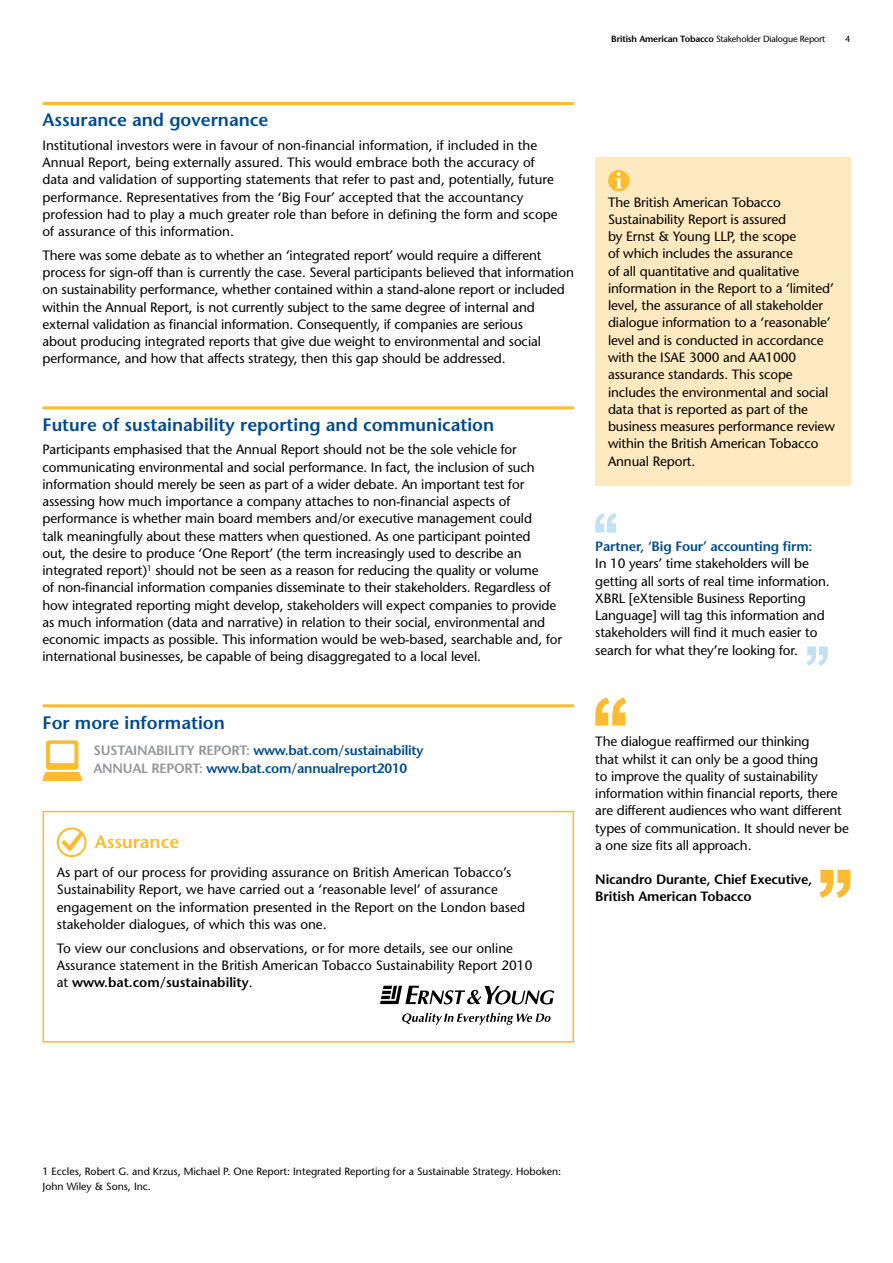
<style>
.page{position:relative;width:893px;height:1263px;background:#fff}
.page>*{position:absolute;margin:0;border:0;box-sizing:border-box;transform-origin:0 0}
.t1{font:600 18px "Stone Sans";color:#004b8d}
.t2{font:600 18px "Stone Sans";color:#fdbb30}
.t3{font:13.5px/17.2px "Stone Sans";letter-spacing:-.01em;color:#000}
.t4{font:600 13.5px "Stone Sans";letter-spacing:-.02em;color:#004b8d}
.t5{font:600 13.5px/17.2px "Stone Sans";letter-spacing:-.01em;color:#000}
.t6{font:600 13.5px "Stone Sans";letter-spacing:-.02em;color:#939598}
.t7{font:10.5px/15px "Stone Sans";color:#000}
.t8{font:9px "Stone Sans";letter-spacing:-.02em;color:#000}
.s1{font-weight:600}
.s2{color:#939598}
</style>
<div class="page">
<hr style="left:43px;top:102px;width:531px;height:3px;background:#fdbb30">
<hr style="left:43px;top:406px;width:531px;height:3px;background:#fdbb30">
<hr style="left:43px;top:704px;width:531px;height:3px;background:#fdbb30">
<div style="left:595px;top:157px;width:255px;height:329px;background:#ffe9c0"></div>
<div style="left:608px;top:170px;width:21px;height:21px;background:#fdbb30;border-radius:50%"></div>
<svg style="left:616px;top:172px;width:6px;height:16px"></svg>
<svg style="left:595px;top:513px;width:22px;height:19px"></svg>
<svg style="left:806px;top:646px;width:22px;height:20px"></svg>
<svg style="left:595px;top:697px;width:31px;height:28px"></svg>
<svg style="left:819px;top:870px;width:31px;height:28px"></svg>
<svg style="left:46px;top:740px;width:32px;height:30px"></svg>
<div style="left:50px;top:744px;width:24px;height:19px;background:#fff;border-radius:2px"></div>
<svg style="left:42px;top:772px;width:41px;height:9px"></svg>
<svg style="left:57px;top:827px;width:30px;height:30px"></svg>
<div style="left:43px;top:811px;width:531px;height:231px;border:2px solid #fdbb30"></div>
<svg style="left:380px;top:986px;width:174px;height:18px"></svg>
<svg style="left:402px;top:1013px;width:149px;height:12px"></svg>
<p class="t8" style="left:611px;top:33px;width:215px"><span class="s1">British American Tobacco</span> Stakeholder Dialogue Report</p>
<p class="t8" style="left:845px;top:33px;width:7px">4</p>
<h1 class="t1" style="left:43px;top:109px;width:227px">Assurance and governance</h1>
<p class="t3" style="left:43px;top:137px;width:517px">Institutional investors were in favour of non-financial information, if included in the Annual Report, being externally assured. This would embrace both the accuracy of data and validation of supporting statements that refer to past and, potentially, future performance. Representatives from the ‘Big Four’ accepted that the accountancy profession had to play a much greater role than before in defining the form and scope of assurance of this information.</p>
<p class="t3" style="left:43px;top:247px;width:533px">There was some debate as to whether an ‘integrated report’ would require a different process for sign-off than is currently the case. Several participants believed that information on sustainability performance, whether contained within a stand-alone report or included within the Annual Report, is not currently subject to the same degree of internal and external validation as financial information. Consequently, if companies are serious<br>about producing integrated reports that give due weight to environmental and social performance, and how that affects strategy, then this gap should be addressed.</p>
<h1 class="t1" style="left:43px;top:413px;width:453px">Future of sustainability reporting and communication</h1>
<p class="t3" style="left:43px;top:441px;width:521px">Participants emphasised that the Annual Report should not be the sole vehicle for communicating environmental and social performance. In fact, the inclusion of such information should merely be seen as part of a wider debate. An important test for assessing how much importance a company attaches to non-financial aspects of performance is whether main board members and/or executive management could<br>talk meaningfully about these matters when questioned. As one participant pointed<br>out, the desire to produce ‘One Report’ (the term increasingly used to describe an integrated report)<sup>1</sup> should not be seen as a reason for reducing the quality or volume<br>of non-financial information companies disseminate to their stakeholders. Regardless of how integrated reporting might develop, stakeholders will expect companies to provide as much information (data and narrative) in relation to their social, environmental and economic impacts as possible. This information would be web-based, searchable and, for international businesses, be capable of being disaggregated to a local level.</p>
<h1 class="t1" style="left:43px;top:711px;width:184px">For more information</h1>
<p class="t6" style="left:94px;top:742px;width:9px">sustainabilit</p>
<p class="t6" style="left:187px;top:742px;width:21px">y report</p>
<p class="t4" style="left:246px;top:742px;width:179px"><span class="s2">:</span> www.bat.com/sustainability</p>
<p class="t6" style="left:94px;top:760px;width:67px">ANNUAL report</p>
<p class="t4" style="left:199px;top:760px;width:209px"><span class="s2">:</span> www.bat.com/annualreport2010</p>
<h1 class="t2" style="left:95px;top:830px;width:86px">Assurance</h1>
<p class="t3" style="left:57px;top:864px;width:470px">As part of our process for providing assurance on British American Tobacco’s Sustainability Report, we have carried out a ‘reasonable level’ of assurance engagement on the information presented in the Report on the London based stakeholder dialogues, of which this was one.</p>
<p class="t3" style="left:57px;top:939px;width:477px">To view our conclusions and observations, or for more details, see our online<br>Assurance statement in the British American Tobacco Sustainability Report 2010 at <span class="s1">www.bat.com/sustainability</span>.</p>
<p class="t3" style="left:608px;top:193px;width:228px">The British American Tobacco Sustainability Report is assured<br>by Ernst &amp; Young LLP, the scope<br>of which includes the assurance<br>of all quantitative and qualitative information in the Report to a ‘limited’ level, the assurance of all stakeholder dialogue information to a ‘reasonable’ level and is conducted in accordance with the ISAE 3000 and AA1000 assurance standards. This scope includes the environmental and social data that is reported as part of the business measures performance review within the British American Tobacco Annual Report.</p>
<p class="t4" style="left:595px;top:538px;width:219px">Partner, ‘Big Four’ accounting firm:</p>
<p class="t3" style="left:595px;top:555px;width:236px">In 10 years’ time stakeholders will be getting all sorts of real time information.<br>XBRL [eXtensible Business Reporting Language] will tag this information and stakeholders will find it much easier to search for what they’re looking for.</p>
<p class="t3" style="left:595px;top:733px;width:255px">The dialogue reaffirmed our thinking<br>that whilst it can only be a good thing<br>to improve the quality of sustainability information within financial reports, there are different audiences who want different types of communication. It should never be a one size fits all approach.</p>
<p class="t5" style="left:595px;top:871px;width:218px">Nicandro Durante, Chief Executive,<br>British American Tobacco</p>
<p class="t7" style="left:43px;top:1164px;width:520px">1 Eccles, Robert G. and Krzus, Michael P. One Report: Integrated Reporting for a Sustainable Strategy. Hoboken:<br>John Wiley &amp; Sons, Inc.</p>
</div>
